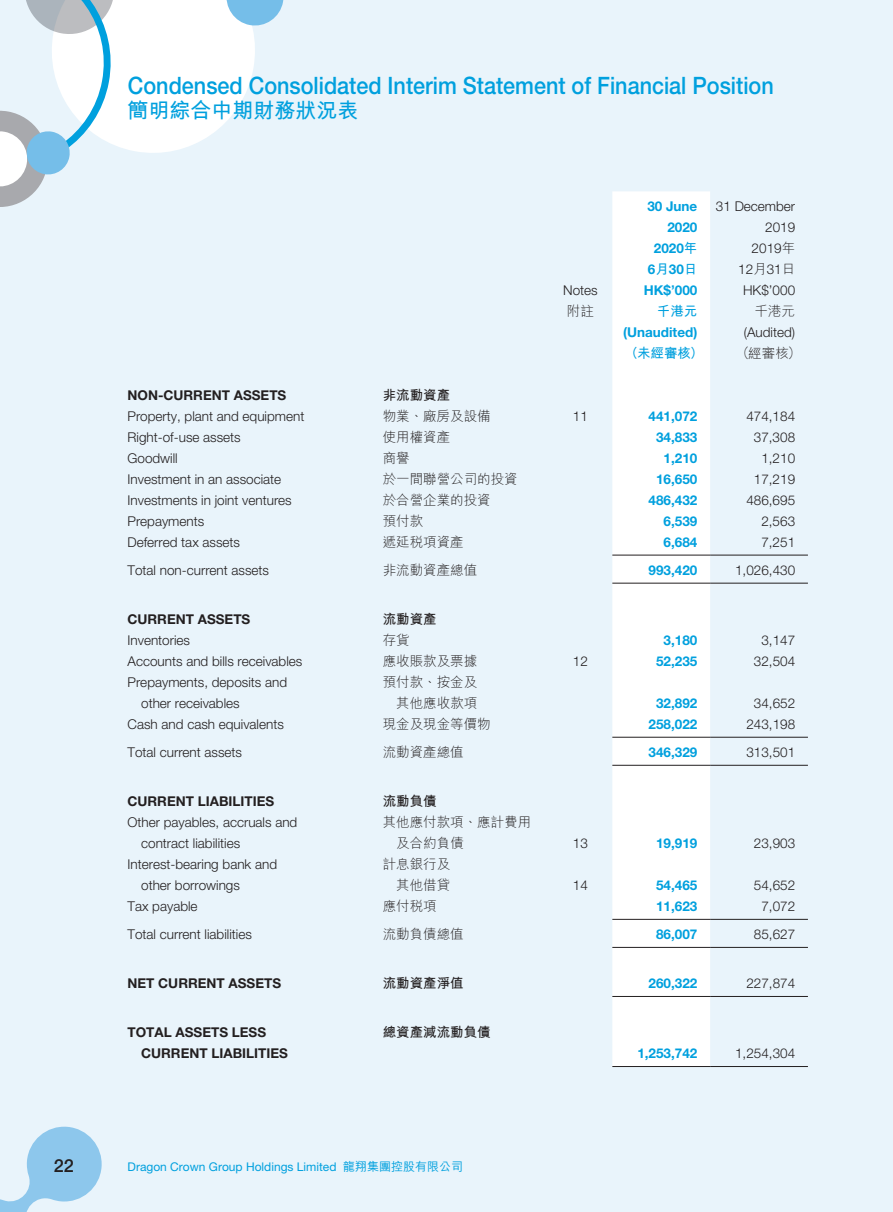
<style>
.page{position:relative;width:893px;height:1212px;background:#e9f4fb}
.page>*{position:absolute;margin:0;border:0;box-sizing:border-box;transform-origin:0 0}
.t1{font:500 24px "Helvetica Neue LT Std";color:#00a0de;scale:.9 1}
.t2{font:700 21px "M Hei HK";color:#00a0de}
.t3{font:500 18px "Helvetica Neue LT Std";color:#231f20}
.t4{font:300 13.5px/21px "Helvetica Neue LT Std";color:#231f20}
.t5{font:700 13.5px "Helvetica Neue LT Std";color:#00a0de}
.t6{font:300 13.5px/21px "M Hei HK";color:#231f20;text-align:right}
.t7{font:700 13.5px/21px "Helvetica Neue LT Std";color:#231f20}
.t8{font:700 13.5px "M Hei HK";color:#231f20}
.t9{font:700 13.5px "M Hei HK";color:#00a0de}
.t10{font:12px "Helvetica Neue LT Std";color:#00a0de}
.s1{font-family:"M Hei HK"}
.s2{font-family:"M Hei HK";font-weight:500}
</style>
<div class="page">
<svg style="left:0;top:0;width:284px;height:207px"></svg>
<svg style="left:0;top:1126px;width:102px;height:86px"></svg>
<div style="left:612px;top:191px;width:98px;height:875px;background:#fff"></div>
<hr style="left:612px;top:555px;width:98px;height:1px;background:#231f20">
<hr style="left:710px;top:555px;width:98px;height:1px;background:#231f20">
<hr style="left:612px;top:583px;width:98px;height:1px;background:#231f20">
<hr style="left:710px;top:583px;width:98px;height:1px;background:#231f20">
<hr style="left:612px;top:737px;width:98px;height:1px;background:#231f20">
<hr style="left:710px;top:737px;width:98px;height:1px;background:#231f20">
<hr style="left:612px;top:765px;width:98px;height:1px;background:#231f20">
<hr style="left:710px;top:765px;width:98px;height:1px;background:#231f20">
<hr style="left:612px;top:919px;width:98px;height:1px;background:#231f20">
<hr style="left:710px;top:919px;width:98px;height:1px;background:#231f20">
<hr style="left:612px;top:947px;width:98px;height:1px;background:#231f20">
<hr style="left:710px;top:947px;width:98px;height:1px;background:#231f20">
<hr style="left:612px;top:996px;width:98px;height:1px;background:#231f20">
<hr style="left:710px;top:996px;width:98px;height:1px;background:#231f20">
<hr style="left:612px;top:1066px;width:98px;height:1px;background:#231f20">
<hr style="left:710px;top:1066px;width:98px;height:1px;background:#231f20">
<h1 class="t1" style="left:128px;top:71px;width:719px">Condensed Consolidated Interim Statement of Financial Position</h1>
<h2 class="t2" style="left:128px;top:95px;width:232px">簡明綜合中期財務狀況表</h2>
<p class="t5" style="left:647px;top:197px;width:52px">30 June</p>
<p class="t4" style="left:716px;top:195px;width:81px">31 December</p>
<p class="t5" style="left:667px;top:218px;width:32px">2020</p>
<p class="t4" style="left:765px;top:216px;width:32px">2019</p>
<p class="t5" style="left:654px;top:239px;width:45px">2020<span class="s1">年</span></p>
<p class="t4" style="left:752px;top:237px;width:45px">2019<span class="s1">年</span></p>
<p class="t5" style="left:648px;top:260px;width:51px">6<span class="s1">月</span>30<span class="s1">日</span></p>
<p class="t4" style="left:738px;top:258px;width:59px">12<span class="s1">月</span>31<span class="s1">日</span></p>
<p class="t4" style="left:563px;top:279px;width:36px">Notes</p>
<p class="t5" style="left:644px;top:281px;width:55px">HK$’000</p>
<p class="t4" style="left:743px;top:279px;width:54px">HK$’000</p>
<p class="t6" style="left:567px;top:300px;width:28px">附註</p>
<p class="t9" style="left:657px;top:301px;width:42px">千港元</p>
<p class="t6" style="left:755px;top:300px;width:42px">千港元</p>
<p class="t5" style="left:623px;top:323px;width:76px">(Unaudited)</p>
<p class="t4" style="left:744px;top:321px;width:53px">(Audited)</p>
<p class="t9" style="left:625px;top:343px;width:80px">（未經審核）</p>
<p class="t6" style="left:736px;top:342px;width:67px">（經審核）</p>
<p class="t7" style="left:128px;top:384px;width:160px">NON-CURRENT ASSETS</p>
<p class="t8" style="left:383px;top:385px;width:69px">非流動資產</p>
<p class="t4" style="left:128px;top:405px;width:178px">Property, plant and equipment</p>
<p class="t6" style="left:383px;top:405px;width:109px">物業、廠房及設備</p>
<p class="t4" style="left:573px;top:405px;width:17px">11</p>
<p class="t5" style="left:649px;top:408px;width:50px">441,072</p>
<p class="t4" style="left:746px;top:405px;width:50px">474,184</p>
<p class="t4" style="left:128px;top:426px;width:115px">Right-of-use assets</p>
<p class="t6" style="left:383px;top:426px;width:69px">使用權資產</p>
<p class="t5" style="left:656px;top:429px;width:43px">34,833</p>
<p class="t4" style="left:754px;top:426px;width:43px">37,308</p>
<p class="t4" style="left:128px;top:447px;width:52px">Goodwill</p>
<p class="t6" style="left:383px;top:447px;width:28px">商譽</p>
<p class="t5" style="left:664px;top:450px;width:35px">1,210</p>
<p class="t4" style="left:761px;top:447px;width:35px">1,210</p>
<p class="t4" style="left:128px;top:468px;width:155px">Investment in an associate</p>
<p class="t6" style="left:383px;top:468px;width:137px">於一間聯營公司的投資</p>
<p class="t5" style="left:656px;top:471px;width:43px">16,650</p>
<p class="t4" style="left:754px;top:468px;width:43px">17,219</p>
<p class="t4" style="left:128px;top:489px;width:166px">Investments in joint ventures</p>
<p class="t6" style="left:383px;top:489px;width:109px">於合營企業的投資</p>
<p class="t5" style="left:649px;top:492px;width:50px">486,432</p>
<p class="t4" style="left:746px;top:489px;width:50px">486,695</p>
<p class="t4" style="left:128px;top:510px;width:78px">Prepayments</p>
<p class="t6" style="left:383px;top:510px;width:42px">預付款</p>
<p class="t5" style="left:664px;top:513px;width:35px">6,539</p>
<p class="t4" style="left:761px;top:510px;width:35px">2,563</p>
<p class="t4" style="left:128px;top:531px;width:114px">Deferred tax assets</p>
<p class="t6" style="left:383px;top:531px;width:83px">遞延稅項資產</p>
<p class="t5" style="left:664px;top:534px;width:35px">6,684</p>
<p class="t4" style="left:761px;top:531px;width:35px">7,251</p>
<p class="t4" style="left:128px;top:559px;width:143px">Total non-current assets</p>
<p class="t6" style="left:383px;top:559px;width:96px">非流動資產總值</p>
<p class="t5" style="left:649px;top:562px;width:50px">993,420</p>
<p class="t4" style="left:735px;top:559px;width:62px">1,026,430</p>
<p class="t7" style="left:128px;top:608px;width:124px">CURRENT ASSETS</p>
<p class="t8" style="left:383px;top:609px;width:55px">流動資產</p>
<p class="t4" style="left:128px;top:629px;width:64px">Inventories</p>
<p class="t6" style="left:383px;top:629px;width:28px">存貨</p>
<p class="t5" style="left:664px;top:632px;width:35px">3,180</p>
<p class="t4" style="left:761px;top:629px;width:35px">3,147</p>
<p class="t4" style="left:128px;top:650px;width:176px">Accounts and bills receivables</p>
<p class="t6" style="left:383px;top:650px;width:96px">應收賬款及票據</p>
<p class="t4" style="left:573px;top:650px;width:17px">12</p>
<p class="t5" style="left:656px;top:653px;width:43px">52,235</p>
<p class="t4" style="left:754px;top:650px;width:43px">32,504</p>
<p class="t4" style="left:141px;top:671px;width:147px;text-indent:-14px">Prepayments, deposits and other receivables</p>
<p class="t6" style="left:383px;top:671px;width:96px">預付款、按金及其他應收款項</p>
<p class="t5" style="left:656px;top:695px;width:43px">32,892</p>
<p class="t4" style="left:754px;top:692px;width:43px">34,652</p>
<p class="t4" style="left:128px;top:713px;width:158px">Cash and cash equivalents</p>
<p class="t6" style="left:383px;top:713px;width:109px">現金及現金等價物</p>
<p class="t5" style="left:649px;top:716px;width:50px">258,022</p>
<p class="t4" style="left:746px;top:713px;width:50px">243,198</p>
<p class="t4" style="left:128px;top:741px;width:116px">Total current assets</p>
<p class="t6" style="left:383px;top:741px;width:82px">流動資產總值</p>
<p class="t5" style="left:649px;top:744px;width:50px">346,329</p>
<p class="t4" style="left:746px;top:741px;width:50px">313,501</p>
<p class="t7" style="left:128px;top:790px;width:148px">CURRENT LIABILITIES</p>
<p class="t8" style="left:383px;top:791px;width:55px">流動負債</p>
<p class="t4" style="left:141px;top:811px;width:158px;text-indent:-14px">Other payables, accruals and contract liabilities</p>
<p class="t6" style="left:396px;top:811px;width:136px;text-align:left;text-indent:-14px">其他應付款項、應計費用及合約負債</p>
<p class="t4" style="left:573px;top:832px;width:17px">13</p>
<p class="t5" style="left:656px;top:835px;width:43px">19,919</p>
<p class="t4" style="left:754px;top:832px;width:43px">23,903</p>
<p class="t4" style="left:141px;top:853px;width:137px;text-indent:-14px">Interest-bearing bank and other borrowings</p>
<p class="t6" style="left:383px;top:853px;width:69px">計息銀行及其他借貸</p>
<p class="t4" style="left:573px;top:874px;width:17px">14</p>
<p class="t5" style="left:656px;top:877px;width:43px">54,465</p>
<p class="t4" style="left:754px;top:874px;width:43px">54,652</p>
<p class="t4" style="left:128px;top:895px;width:72px">Tax payable</p>
<p class="t6" style="left:383px;top:895px;width:55px">應付稅項</p>
<p class="t5" style="left:656px;top:898px;width:43px">11,623</p>
<p class="t4" style="left:761px;top:895px;width:35px">7,072</p>
<p class="t4" style="left:128px;top:923px;width:126px">Total current liabilities</p>
<p class="t6" style="left:383px;top:923px;width:82px">流動負債總值</p>
<p class="t5" style="left:656px;top:926px;width:43px">86,007</p>
<p class="t4" style="left:754px;top:923px;width:43px">85,627</p>
<p class="t7" style="left:128px;top:972px;width:155px">NET CURRENT ASSETS</p>
<p class="t8" style="left:383px;top:973px;width:82px">流動資產淨值</p>
<p class="t5" style="left:649px;top:975px;width:50px">260,322</p>
<p class="t4" style="left:746px;top:972px;width:50px">227,874</p>
<p class="t7" style="left:141px;top:1021px;width:148px;text-indent:-14px">TOTAL ASSETS LESS<br>CURRENT LIABILITIES</p>
<p class="t8" style="left:383px;top:1022px;width:109px">總資產減流動負債</p>
<p class="t5" style="left:637px;top:1045px;width:62px">1,253,742</p>
<p class="t4" style="left:735px;top:1042px;width:62px">1,254,304</p>
<h3 class="t3" style="left:54px;top:1154px;width:22px">22</h3>
<p class="t10" style="left:128px;top:1159px;width:337px">Dragon Crown Group Holdings Limited <span class="s2">龍翔集團控股有限公司</span></p>
</div>
